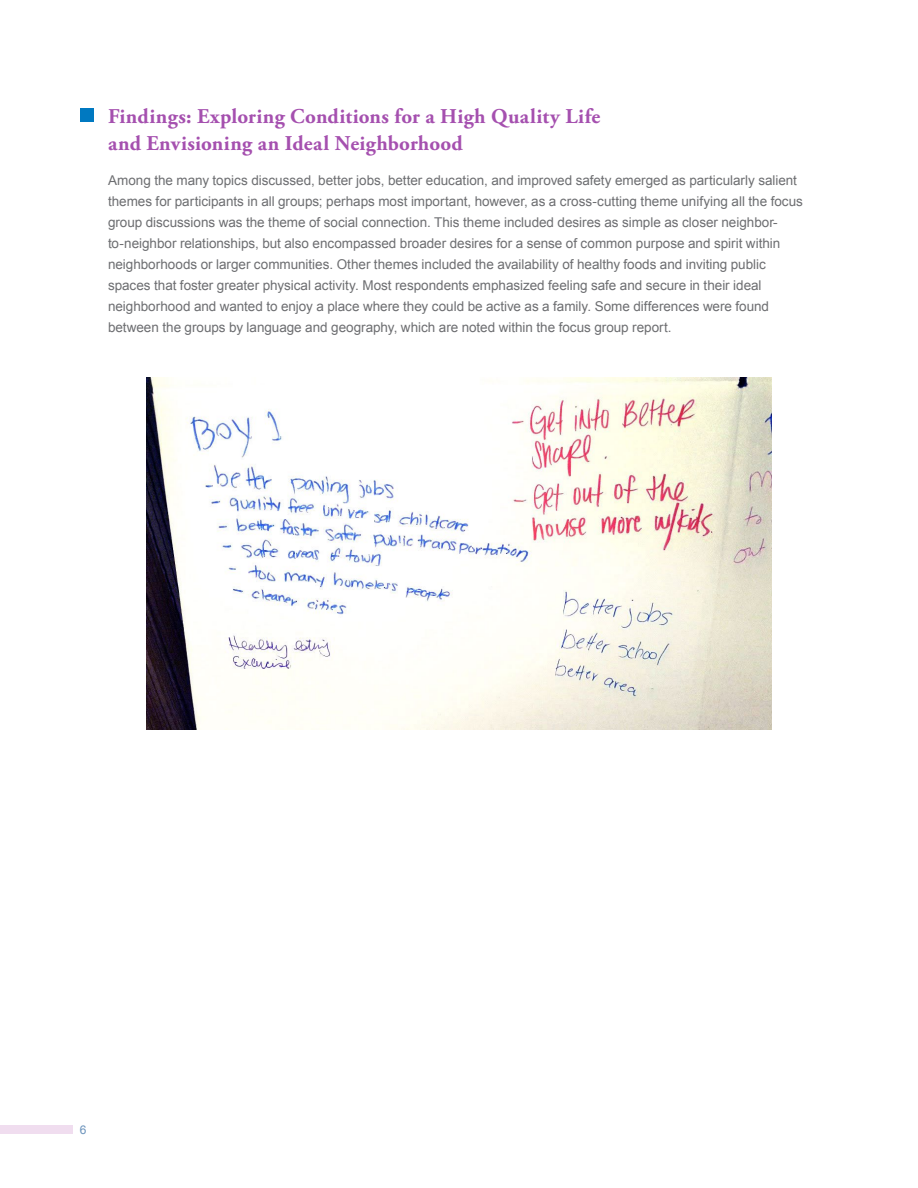
<style>
.page{position:relative;width:918px;height:1188px;background:#fff}
.page>*{position:absolute;margin:0;border:0;box-sizing:border-box;transform-origin:0 0}
.t1{font:700 21px/27px "Adobe Garamond Pro";letter-spacing:.015em;color:#a550af}
.t2{font:13.5px/21px "Arial";letter-spacing:-.005em;color:#6d6e71}
.t3{font:12px "Arial";color:#6a92bb}
</style>
<div class="page">
<div style="left:0;top:1125px;width:73px;height:9px;background:#f0ddef"></div>
<div style="left:80px;top:108px;width:14px;height:14px;background:#0079c1"></div>
<img style="left:146px;top:378px;width:626px;height:351px">
<h3 class="t1" style="left:108px;top:103px;width:494px">Findings: Exploring Conditions for a High Quality Life and Envisioning an Ideal Neighborhood</h3>
<p class="t2" style="left:108px;top:170px;width:696px">Among the many topics discussed, better jobs, better education, and improved safety emerged as particularly salient themes for participants in all groups; perhaps most important, however, as a cross-cutting theme unifying all the focus group discussions was the theme of social connection. This theme included desires as simple as closer neighbor&shy;to-neighbor relationships, but also encompassed broader desires for a sense of common purpose and spirit within neighborhoods or larger communities. Other themes included the availability of healthy foods and inviting public spaces that foster greater physical activity. Most respondents emphasized feeling safe and secure in their ideal neighborhood and wanted to enjoy a place where they could be active as a family. Some differences were found between the groups by language and geography, which are noted within the focus group report.</p>
<p class="t3" style="left:80px;top:1122px;width:8px">6</p>
</div>
